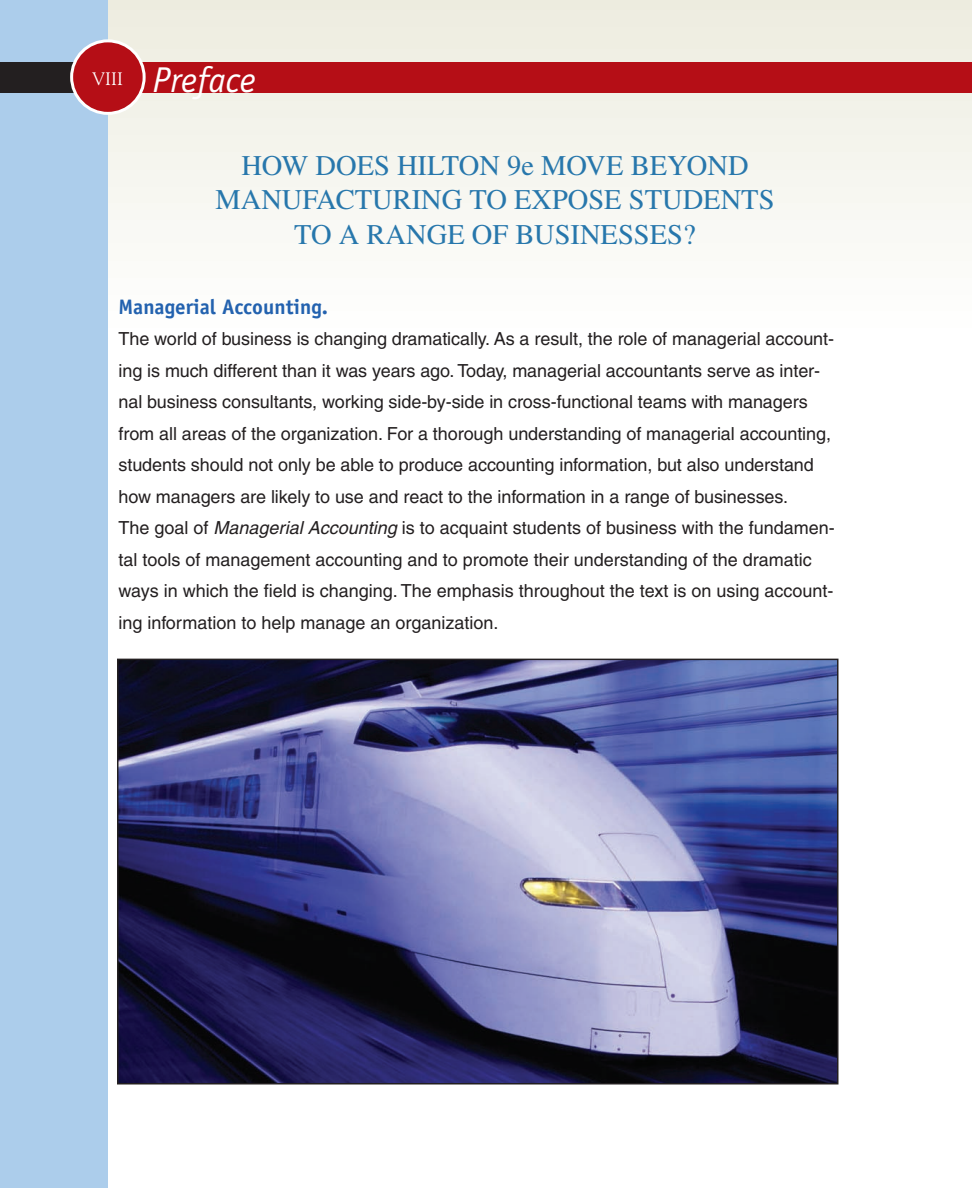
<style>
.page{position:relative;width:972px;height:1188px;background:#fff}
.page>*{position:absolute;margin:0;border:0;box-sizing:border-box;transform-origin:0 0}
.t1{font:italic 36px "Officina Sans";color:#fff}
.t2{font:28.5px/34.5px "Times";color:#2777ac;text-align:center}
.t3{font:700 21px "Officina Sans";color:#2362af}
.t4{font:18px/31.5px "Helvetica";letter-spacing:-.005em;color:#231f20}
.t5{font:18px "Goudy";color:#fff}
.s1{font-style:italic}
</style>
<div class="page">
<svg style="left:108px;top:0;width:824px;height:220px"></svg>
<svg style="left:932px;top:0;width:13px;height:220px"></svg>
<svg style="left:945px;top:0;width:27px;height:220px"></svg>
<div style="left:0;top:0;width:108px;height:1188px;background:#accdeb"></div>
<div style="left:14px;top:62px;width:931px;height:30px;background:#b50e16"></div>
<div style="left:0;top:62px;width:76px;height:30px;background:#231f20"></div>
<div style="left:945px;top:62px;width:27px;height:30px;background:#b50e16"></div>
<div style="left:72px;top:41px;width:72px;height:72px;background:#b50e16;border-radius:50%"></div>
<div style="left:70px;top:39px;width:76px;height:76px;border:3px solid #fff;border-radius:50%"></div>
<img style="left:120px;top:662px;width:715px;height:419px">
<div style="left:117px;top:659px;width:721px;height:425px;border:2px solid #231f20"></div>
<p class="t5" style="left:92px;top:71px;width:32px">VIII</p>
<h1 class="t1" style="left:153px;top:66px;width:105px">Preface</h1>
<h2 class="t2" style="left:215px;top:151px;width:561px">HOW DOES HILTON 9e MOVE BEYOND<br>MANUFACTURING TO EXPOSE STUDENTS<br>TO A RANGE OF BUSINESSES?</h2>
<p class="t3" style="left:118px;top:299px;width:211px">Managerial Accounting.</p>
<p class="t4" style="left:118px;top:325px;width:718px">The world of business is changing dramatically. As a result, the role of managerial account&shy;ing is much different than it was years ago. Today, managerial accountants serve as inter&shy;nal business consultants, working side-by-side in cross-functional teams with managers from all areas of the organization. For a thorough understanding of managerial accounting, students should not only be able to produce accounting information, but also understand how managers are likely to use and react to the information in a range of businesses.<br>The goal of <span class="s1">Managerial Accounting</span> is to acquaint students of business with the fundamen&shy;tal tools of management accounting and to promote their understanding of the dramatic ways in which the field is changing. The emphasis throughout the text is on using account&shy;ing information to help manage an organization.</p>
</div>
